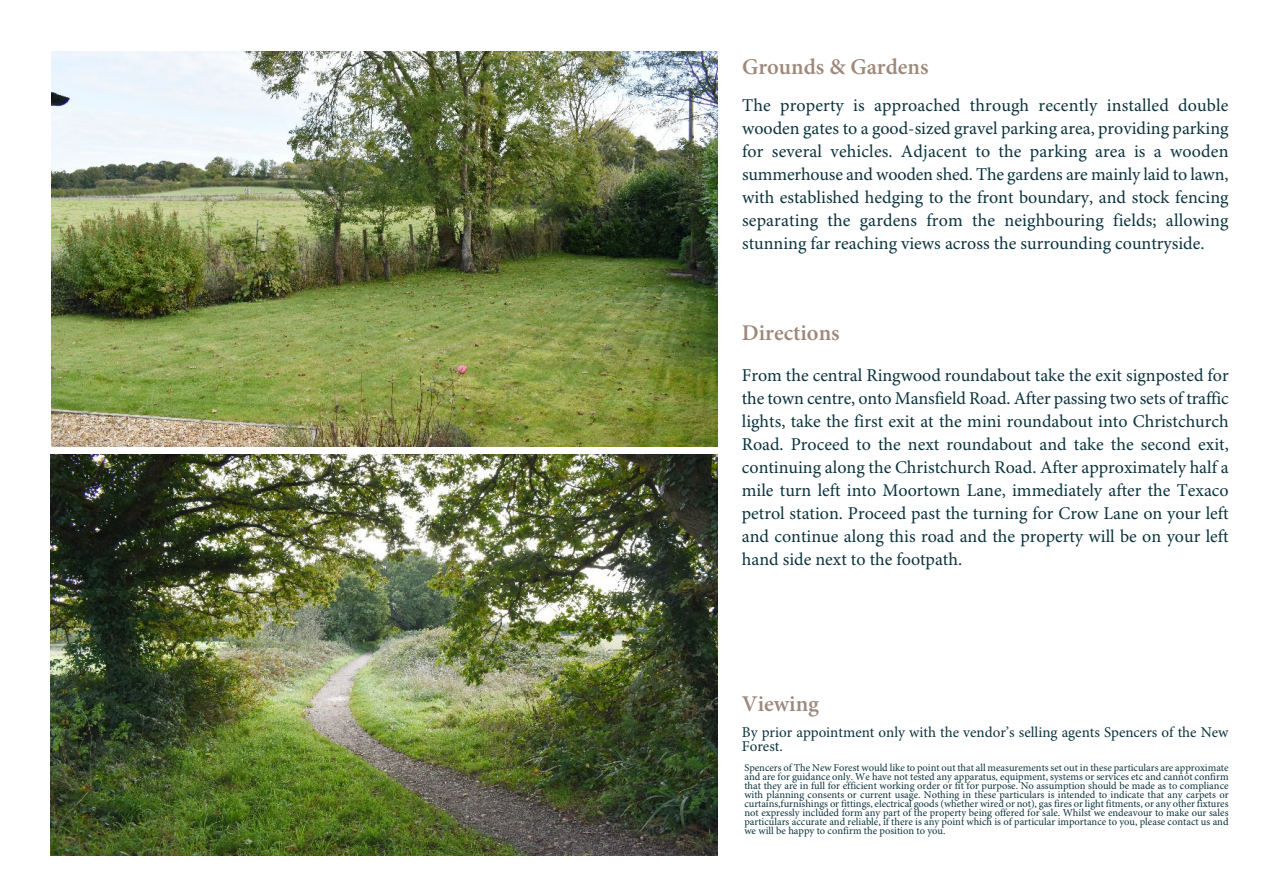
<style>
.page{position:relative;width:1263px;height:893px;background:#fff}
.page>*{position:absolute;margin:0;border:0;box-sizing:border-box;transform-origin:0 0}
.t1{font:600 22.5px "Minion Pro";color:#9e887b}
.t2{font:18px/23px "Minion Pro";color:#0b333d;text-align:justify}
.t3{font:15px/13.5px "Minion Pro";color:#0b333d}
.t4{font:10.5px/9px "Minion Pro";color:#0b333d;text-align:justify}
</style>
<div class="page">
<img style="left:51px;top:51px;width:666px;height:395px">
<img style="left:51px;top:454px;width:666px;height:401px">
<p class="t1" style="left:742px;top:57px;width:188px">Grounds &amp; Gardens</p>
<p class="t2" style="left:742px;top:95px;width:488px">The property is approached through recently installed double wooden gates to a good-sized gravel parking area, providing parking for several vehicles. Adjacent to the parking area is a wooden summerhouse and wooden shed. The gardens are mainly laid to lawn, with established hedging to the front boundary, and stock fencing separating the gardens from the neighbouring fields; allowing stunning far reaching views across the surrounding countryside.</p>
<p class="t1" style="left:742px;top:324px;width:99px">Directions</p>
<p class="t2" style="left:742px;top:365px;width:488px">From the central Ringwood roundabout take the exit signposted for the town centre, onto Mansfield Road. After passing two sets of traffic lights, take the first exit at the mini roundabout into Christchurch Road. Proceed to the next roundabout and take the second exit, continuing along the Christchurch Road. After approximately half a mile turn left into Moortown Lane, immediately after the Texaco petrol station. Proceed past the turning for Crow Lane on your left and continue along this road and the property will be on your left hand side next to the footpath.</p>
<p class="t1" style="left:742px;top:694px;width:79px">Viewing</p>
<p class="t3" style="left:742px;top:727px;width:488px">By prior appointment only with the vendor’s selling agents Spencers of the New<br>Forest.</p>
<p class="t4" style="left:744px;top:764px;width:486px">Spencers of The New Forest would like to point out that all measurements set out in these particulars are approximate and are for guidance only. We have not tested any apparatus, equipment, systems or services etc and cannot confirm that they are in full for efficient working order or fit for purpose. No assumption should be made as to compliance with planning consents or current usage. Nothing in these particulars is intended to indicate that any carpets or curtains,furnishings or fittings, electrical goods (whether wired or not), gas fires or light fitments, or any other fixtures not expressly included form any part of the property being offered for sale. Whilst we endeavour to make our sales particulars accurate and reliable, if there is any point which is of particular importance to you, please contact us and we will be happy to confirm the position to you.</p>
</div>
